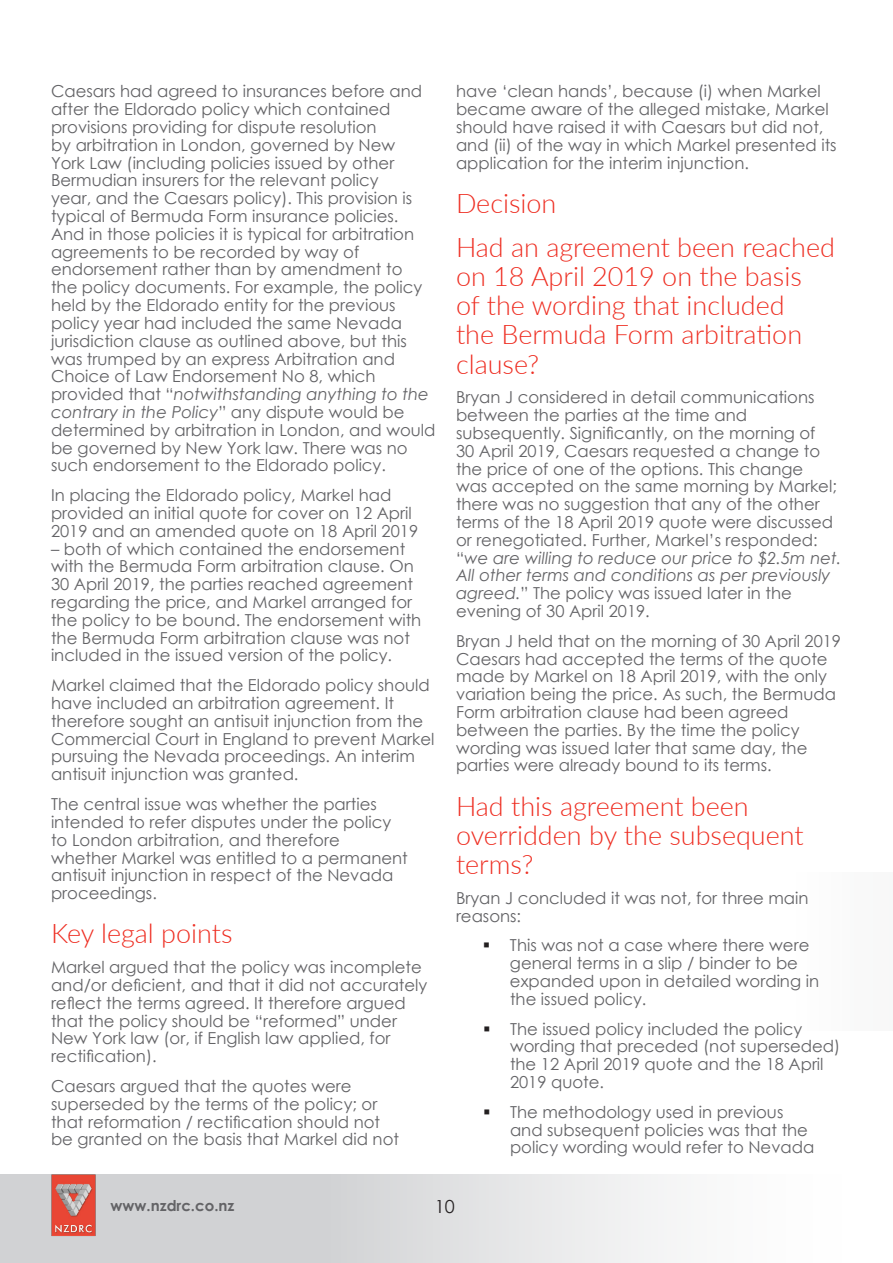
<style>
.page{position:relative;width:893px;height:1263px;background:#fff}
.page>*{position:absolute;margin:0;border:0;box-sizing:border-box;transform-origin:0 0}
.Heading_3{font:300 27px/29.1px "Lato";color:#ee2e22}
.Heading_2{font:300 27px "Lato";color:#ee2e22}
.t1{font:18px "Century Gothic";color:#231f20}
.t2{font:16.5px/17.9px "Century Gothic";color:#636366}
.t3{font:700 15px "Century Gothic";color:#636366}
.s1{font-style:italic}
.s2{color:#231f20}
</style>
<div class="page">
<hr style="left:892px;top:1173px;width:1px;height:90px;background:#d1d2d4">
<div style="left:0;top:1174px;width:893px;height:89px;background:linear-gradient(to right,#c5c7c9,#fff)"></div>
<img style="left:51px;top:1174px;width:45px;height:64px">
<div style="left:795px;top:873px;width:98px;height:157px;background:#fafafa"></div>
<p class="t2" style="left:51px;top:82px;width:386px">Caesars had agreed to insurances before and after the Eldorado policy which contained provisions providing for dispute resolution<br>by arbitration in London, governed by New<br>York Law (including policies issued by other Bermudian insurers for the relevant policy<br>year, and the Caesars policy). This provision is typical of Bermuda Form insurance policies.<br>And in those policies it is typical for arbitration agreements to be recorded by way of endorsement rather than by amendment to<br>the policy documents. For example, the policy held by the Eldorado entity for the previous policy year had included the same Nevada jurisdiction clause as outlined above, but this was trumped by an express Arbitration and Choice of Law Endorsement No 8, which provided that “<span class="s1">notwithstanding anything to the contrary in the Policy</span>” any dispute would be determined by arbitration in London, and would be governed by New York law. There was no such endorsement to the Eldorado policy.</p>
<p class="t2" style="left:51px;top:486px;width:369px">In placing the Eldorado policy, Markel had provided an initial quote for cover on 12 April<br>2019 and an amended quote on 18 April 2019</p>
<p class="t2" style="left:51px;top:539px;width:372px">– both of which contained the endorsement with the Bermuda Form arbitration clause. On 30 April 2019, the parties reached agreement regarding the price, and Markel arranged for the policy to be bound. The endorsement with the Bermuda Form arbitration clause was not included in the issued version of the policy.</p>
<p class="t2" style="left:51px;top:676px;width:385px">Markel claimed that the Eldorado policy should have included an arbitration agreement. It therefore sought an antisuit injunction from the Commercial Court in England to prevent Markel pursuing the Nevada proceedings. An interim antisuit injunction was granted.</p>
<p class="t2" style="left:51px;top:795px;width:358px">The central issue was whether the parties intended to refer disputes under the policy to London arbitration, and therefore whether Markel was entitled to a permanent antisuit injunction in respect of the Nevada proceedings.</p>
<p class="Heading_2" style="left:51px;top:915px;width:183px">Key legal points</p>
<p class="t2" style="left:51px;top:958px;width:378px">Markel argued that the policy was incomplete and/or deficient, and that it did not accurately reflect the terms agreed. It therefore argued that the policy should be “reformed” under New York law (or, if English law applied, for rectification).</p>
<p class="t2" style="left:51px;top:1077px;width:350px">Caesars argued that the quotes were superseded by the terms of the policy; or that reformation / rectification should not be granted on the basis that Markel did not</p>
<p class="t2" style="left:456px;top:82px;width:382px">have ‘clean hands’, because (i) when Markel became aware of the alleged mistake, Markel should have raised it with Caesars but did not, and (ii) of the way in which Markel presented its application for the interim injunction.</p>
<p class="Heading_2" style="left:456px;top:184px;width:102px">Decision</p>
<p class="Heading_3" style="left:456px;top:232px;width:380px">Had an agreement been reached on 18 April 2019 on the basis<br>of the wording that included<br>the Bermuda Form arbitration clause?</p>
<p class="t2" style="left:456px;top:388px;width:387px">Bryan J considered in detail communications between the parties at the time and subsequently. Significantly, on the morning of<br>30 April 2019, Caesars requested a change to the price of one of the options. This change<br>was accepted on the same morning by Markel; there was no suggestion that any of the other terms of the 18 April 2019 quote were discussed or renegotiated. Further, Markel’s responded: “<span class="s1">we are willing to reduce our price to $2.5m net.<br>All other terms and conditions as per previously agreed.</span>” The policy was issued later in the evening of 30 April 2019.</p>
<p class="t2" style="left:456px;top:632px;width:387px">Bryan J held that on the morning of 30 April 2019<br>Caesars had accepted the terms of the quote made by Markel on 18 April 2019, with the only variation being the price. As such, the Bermuda Form arbitration clause had been agreed between the parties. By the time the policy wording was issued later that same day, the parties were already bound to its terms.</p>
<p class="Heading_3" style="left:456px;top:790px;width:349px">Had this agreement been overridden by the subsequent terms?</p>
<p class="t2" style="left:456px;top:888px;width:354px">Bryan J concluded it was not, for three main reasons:</p>
<p class="t2" style="left:510px;top:936px;width:311px;text-indent:-27px"><span class="s2">▪</span> This was not a case where there were general terms in a slip / binder to be expanded upon in detailed wording in the issued policy.</p>
<p class="t2" style="left:510px;top:1019px;width:332px;text-indent:-27px"><span class="s2">▪</span> The issued policy included the policy wording that preceded (not superseded) the 12 April 2019 quote and the 18 April<br>2019 quote.</p>
<p class="t2" style="left:510px;top:1103px;width:306px;text-indent:-27px"><span class="s2">▪</span> The methodology used in previous and subsequent policies was that the policy wording would refer to Nevada</p>
<p class="t3" style="left:111px;top:1194px;width:125px">www.nzdrc.co.nz</p>
<p class="t1" style="left:435px;top:1194px;width:21px">10</p>
</div>
